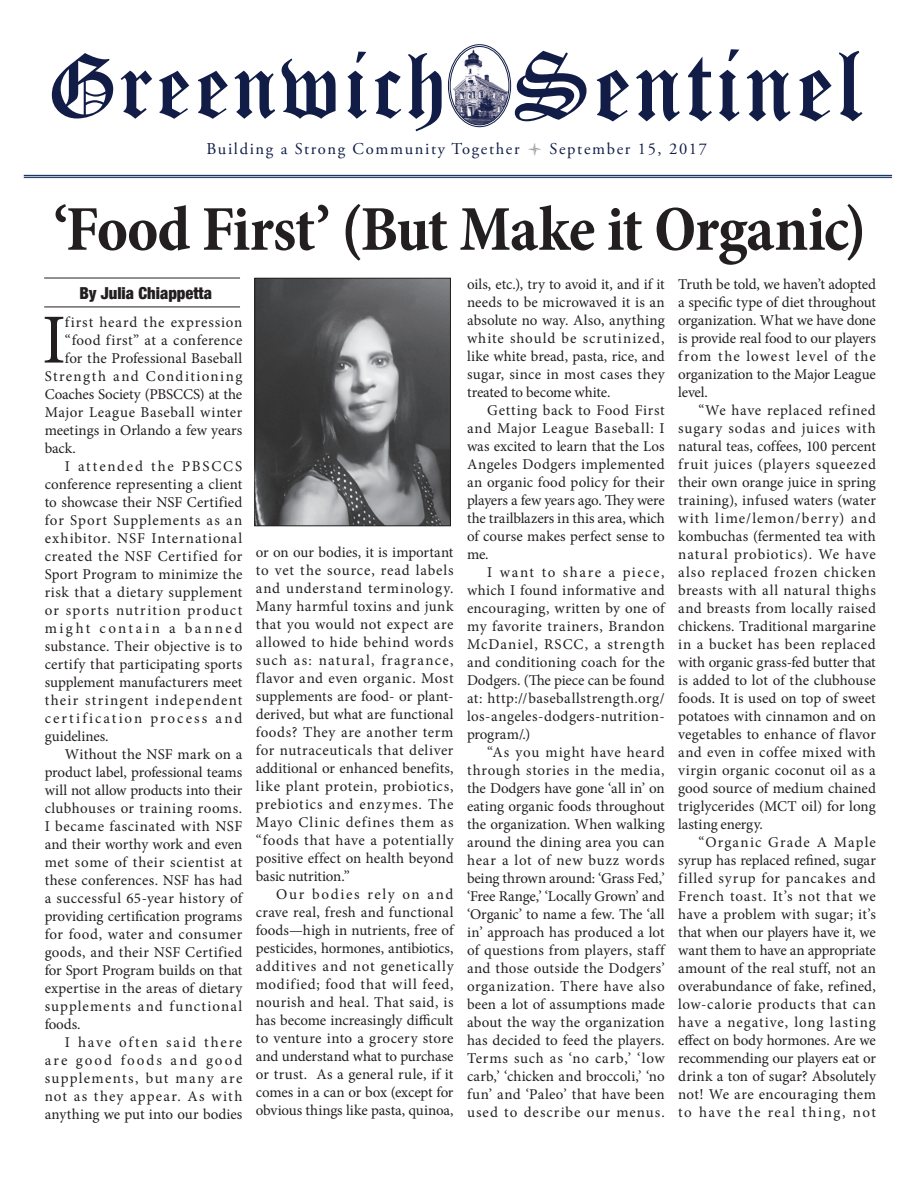
<style>
.page{position:relative;width:918px;height:1188px;background:#fff}
.page>*{position:absolute;margin:0;border:0;box-sizing:border-box;transform-origin:0 0}
.t1{font:102.15px "Canterbury";letter-spacing:.05em;color:#111d47}
.t2{font:95.1px "Canterbury";letter-spacing:.05em;color:#111d47}
.t3{font:70.35px "Minion Pro";color:#231f20}
.t4{font:700 condensed 64.5px "Minion Pro";letter-spacing:-.02em;color:#231f20}
.t5{font:16.5px "Adobe Garamond Pro";letter-spacing:.1em;color:#111d47}
.t6{font:900 condensed 16.5px "Helvetica Neue";color:#231f20}
.t7{font:15px/18px "Minion Pro";letter-spacing:.02em;color:#231f20;text-align:justify}
.t8{font:15px "Minion Pro";letter-spacing:-.01em;color:#231f20}
.t9{font:15px "Minion Pro";color:#231f20}
.t10{font:15px "Minion Pro";letter-spacing:.06em;color:#231f20}
.t11{font:15px "Minion Pro";letter-spacing:.045em;color:#231f20}
.t12{font:15px "Minion Pro";letter-spacing:.04em;color:#231f20}
.t13{font:15px "Minion Pro";letter-spacing:.075em;color:#231f20}
.t14{font:15px "Minion Pro";letter-spacing:.085em;color:#231f20}
.t15{font:15px "Minion Pro";letter-spacing:.12em;color:#231f20}
.t16{font:15px "Minion Pro";letter-spacing:-.015em;color:#231f20}
.t17{font:15px "Minion Pro";letter-spacing:.07em;color:#231f20}
.t18{font:15px "Minion Pro";letter-spacing:.135em;color:#231f20}
.t19{font:15px "Minion Pro";letter-spacing:.08em;color:#231f20}
.t20{font:15px "Minion Pro";letter-spacing:.165em;color:#231f20}
.t21{font:15px "Minion Pro";letter-spacing:.14em;color:#231f20}
.t22{font:15px "Minion Pro";letter-spacing:-.005em;color:#231f20}
.s1{color:#8b8c8d}
</style>
<div class="page">
<hr style="left:24px;top:175px;width:868px;height:1px;background:#193667">
<hr style="left:24px;top:177px;width:868px;height:1px;background:#193667">
<img style="left:448px;top:46px;width:64px;height:79px">
<div style="left:450px;top:46px;width:59px;height:79px;border:1px solid #111d47;border-radius:50%"></div>
<div style="left:448px;top:44px;width:63px;height:83px;border:1px solid #111d47;border-radius:50%"></div>
<hr style="left:44px;top:278px;width:196px;height:1px;background:#231f20">
<hr style="left:44px;top:307px;width:196px;height:1px;background:#231f20">
<img style="left:256px;top:280px;width:193px;height:244px">
<div style="left:254px;top:278px;width:197px;height:248px;border:1px solid #231f20"></div>
<h2 class="t2" style="left:50px;top:30px;width:397px">Greenwich</h2>
<h1 class="t1" style="left:514px;top:27px;width:348px">Sentinel</h1>
<p class="t5" style="left:207px;top:139px;width:502px">Building a Strong Community Together <span class="s1">●</span> September 15, 2017</p>
<h3 class="t4" style="left:54px;top:185px;width:814px">‘Food First’ (But Make it Organic)</h3>
<p class="t6" style="left:79px;top:280px;width:134px">By Julia Chiappetta</p>
<p class="t7" style="left:467px;top:275px;width:199px">oils, etc.), try to avoid it, and if it needs to be microwaved it is an absolute no way. Also, anything white should be scrutinized, like white bread, pasta, rice, and sugar, since in most cases they treated to become white.</p>
<p class="t7" style="left:467px;top:401px;width:199px;text-indent:20px">Getting back to Food First and Major League Baseball: I was excited to learn that the Los Angeles Dodgers implemented an organic food policy for their players a few years ago. They were the trailblazers in this area, which of course makes perfect sense to me.</p>
<p class="t7" style="left:467px;top:563px;width:199px;text-indent:20px">I want to share a piece, which I found informative and encouraging, written by one of my favorite trainers, Brandon McDaniel, RSCC, a strength and conditioning coach for the Dodgers. (The piece can be found at: http://baseballstrength.org/ los-angeles-dodgers-nutrition&shy;program/.)</p>
<p class="t7" style="left:467px;top:743px;width:199px;text-indent:20px">“As you might have heard through stories in the media, the Dodgers have gone ‘all in’ on eating organic foods throughout the organization. When walking around the dining area you can hear a lot of new buzz words being thrown around: ‘Grass Fed,’ ‘Free Range,’ ‘Locally Grown’ and ‘Organic’ to name a few. The ‘all in’ approach has produced a lot of questions from players, staff and those outside the Dodgers’ organization. There have also been a lot of assumptions made about the way the organization has decided to feed the players.<br>Terms such as ‘no carb,’ ‘low carb,’ ‘chicken and broccoli,’ ‘no fun’ and ‘Paleo’ that have been used to describe our menus.</p>
<p class="t7" style="left:678px;top:275px;width:199px">Truth be told, we haven’t adopted a specific type of diet throughout organization. What we have done is provide real food to our players from the lowest level of the organization to the Major League level.</p>
<p class="t7" style="left:678px;top:401px;width:199px;text-indent:20px">“We have replaced refined sugary sodas and juices with natural teas, coffees, 100 percent fruit juices (players squeezed their own orange juice in spring training), infused waters (water with lime/lemon/berry) and kombuchas (fermented tea with natural probiotics). We have also replaced frozen chicken breasts with all natural thighs and breasts from locally raised chickens. Traditional margarine in a bucket has been replaced with organic grass-fed butter that is added to lot of the clubhouse foods. It is used on top of sweet potatoes with cinnamon and on vegetables to enhance of flavor and even in coffee mixed with virgin organic coconut oil as a good source of medium chained triglycerides (MCT oil) for long lasting energy.</p>
<p class="t7" style="left:678px;top:833px;width:199px;text-indent:20px">“Organic Grade A Maple syrup has replaced refined, sugar filled syrup for pancakes and French toast. It’s not that we have a problem with sugar; it’s that when our players have it, we want them to have an appropriate amount of the real stuff, not an overabundance of fake, refined, low-calorie products that can have a negative, long lasting effect on body hormones. Are we recommending our players eat or drink a ton of sugar? Absolutely not! We are encouraging them to have the real thing, not</p>
<h3 class="t3" style="left:42px;top:293px;width:26px">I</h3>
<p class="t10" style="left:65px;top:312px;width:179px">first heard the expression</p>
<p class="t7" style="left:65px;top:331px;width:179px">“food first” at a conference</p>
<p class="t7" style="left:65px;top:349px;width:179px">for the Professional Baseball</p>
<p class="t14" style="left:45px;top:366px;width:199px">Strength and Conditioning</p>
<p class="t8" style="left:45px;top:384px;width:199px">Coaches Society (PBSCCS) at the</p>
<p class="t12" style="left:45px;top:402px;width:199px">Major League Baseball winter</p>
<p class="t9" style="left:45px;top:420px;width:199px">meetings in Orlando a few years</p>
<p class="t7" style="left:45px;top:439px;width:33px">back.</p>
<p class="t15" style="left:65px;top:456px;width:179px">I attended the PBSCCS</p>
<p class="t7" style="left:45px;top:475px;width:199px">conference representing a client</p>
<p class="t7" style="left:45px;top:493px;width:199px">to showcase their NSF Certified</p>
<p class="t10" style="left:45px;top:510px;width:199px">for Sport Supplements as an</p>
<p class="t10" style="left:45px;top:528px;width:199px">exhibitor. NSF International</p>
<p class="t11" style="left:45px;top:546px;width:199px">created the NSF Certified for</p>
<p class="t7" style="left:45px;top:565px;width:199px">Sport Program to minimize the</p>
<p class="t7" style="left:45px;top:583px;width:199px">risk that a dietary supplement</p>
<p class="t13" style="left:45px;top:600px;width:199px">or sports nutrition product</p>
<p class="t20" style="left:45px;top:618px;width:199px">might contain a banned</p>
<p class="t7" style="left:45px;top:637px;width:199px">substance. Their objective is to</p>
<p class="t7" style="left:45px;top:655px;width:199px">certify that participating sports</p>
<p class="t9" style="left:45px;top:672px;width:199px">supplement manufacturers meet</p>
<p class="t13" style="left:45px;top:690px;width:199px">their stringent independent</p>
<p class="t18" style="left:45px;top:708px;width:199px">certification process and</p>
<p class="t22" style="left:45px;top:726px;width:65px">guidelines.</p>
<p class="t7" style="left:65px;top:745px;width:179px">Without the NSF mark on a</p>
<p class="t8" style="left:45px;top:762px;width:199px">product label, professional teams</p>
<p class="t16" style="left:45px;top:780px;width:199px">will not allow products into their</p>
<p class="t7" style="left:45px;top:799px;width:199px">clubhouses or training rooms.</p>
<p class="t12" style="left:45px;top:816px;width:199px">I became fascinated with NSF</p>
<p class="t8" style="left:45px;top:834px;width:199px">and their worthy work and even</p>
<p class="t11" style="left:45px;top:852px;width:199px">met some of their scientist at</p>
<p class="t7" style="left:45px;top:871px;width:199px">these conferences. NSF has had</p>
<p class="t7" style="left:45px;top:889px;width:199px">a successful 65-year history of</p>
<p class="t9" style="left:45px;top:906px;width:199px">providing certification programs</p>
<p class="t7" style="left:45px;top:925px;width:199px">for food, water and consumer</p>
<p class="t7" style="left:45px;top:943px;width:199px">goods, and their NSF Certified</p>
<p class="t8" style="left:45px;top:960px;width:199px">for Sport Program builds on that</p>
<p class="t7" style="left:45px;top:979px;width:199px">expertise in the areas of dietary</p>
<p class="t17" style="left:45px;top:996px;width:199px">supplements and functional</p>
<p class="t7" style="left:45px;top:1015px;width:37px">foods.</p>
<p class="t15" style="left:65px;top:1032px;width:179px">I have often said there</p>
<p class="t21" style="left:45px;top:1050px;width:199px">are good foods and good</p>
<p class="t14" style="left:45px;top:1068px;width:199px">supplements, but many are</p>
<p class="t19" style="left:45px;top:1086px;width:199px">not as they appear. As with</p>
<p class="t9" style="left:45px;top:1104px;width:199px">anything we put into our bodies</p>
<p class="t7" style="left:256px;top:544px;width:199px">or on our bodies, it is important to vet the source, read labels and understand terminology.<br>Many harmful toxins and junk that you would not expect are allowed to hide behind words such as: natural, fragrance, flavor and even organic. Most supplements are food- or plant&shy;derived, but what are functional foods? They are another term for nutraceuticals that deliver additional or enhanced benefits, like plant protein, probiotics, prebiotics and enzymes. The Mayo Clinic defines them as “foods that have a potentially positive effect on health beyond basic nutrition.”</p>
<p class="t7" style="left:256px;top:886px;width:199px;text-indent:20px">Our bodies rely on and crave real, fresh and functional foods—high in nutrients, free of pesticides, hormones, antibiotics, additives and not genetically modified; food that will feed, nourish and heal. That said, is has become increasingly difficult to venture into a grocery store and understand what to purchase or trust. As a general rule, if it comes in a can or box (except for obvious things like pasta, quinoa,</p>
</div>
